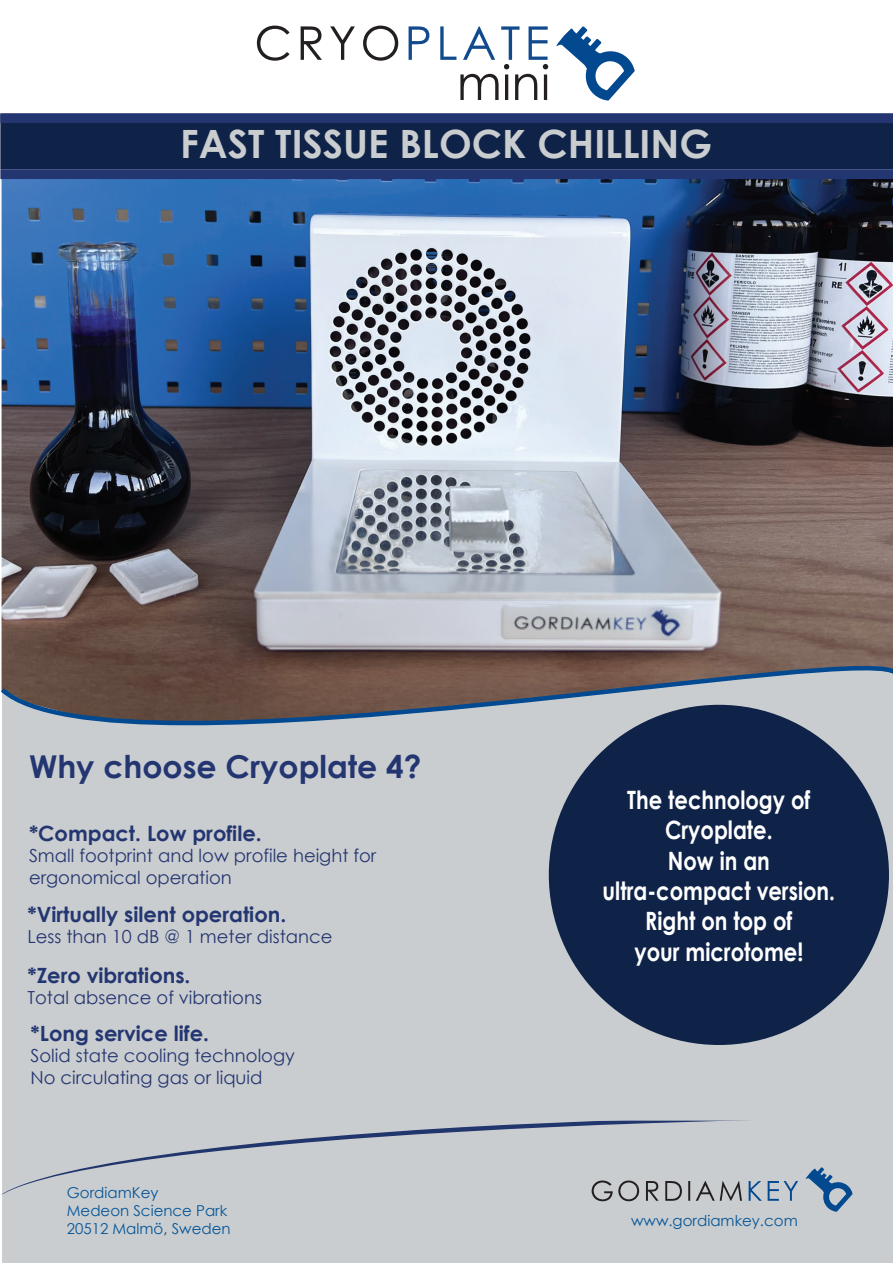
<style>
.page{position:relative;width:893px;height:1263px;background:#fff}
.page>*{position:absolute;margin:0;border:0;box-sizing:border-box;transform-origin:0 0}
.t1{font:700 39px "Century Gothic";color:#cacdcf}
.t2{font:700 31.5px "Century Gothic";color:#243671}
.t3{font:700 25.2px/30.3px "Century Gothic";color:#fff;text-align:center;scale:.84 1}
.t4{font:700 21px "Century Gothic";color:#243671}
.t5{font:18px/21.6px "Century Gothic";color:#243671}
.t6{font:15px/18px "Century Gothic";color:#055598}
.s1{color:#1f3569}
</style>
<div class="page">
<div style="left:2px;top:725px;width:891px;height:538px;background:#cacdcf"></div>
<img style="left:2px;top:179px;width:891px;height:487px">
<div style="left:0;top:114px;width:893px;height:55px;background:#0f2348"></div>
<div style="left:0;top:113px;width:893px;height:10px;background:#243671"></div>
<div style="left:0;top:169px;width:893px;height:10px;background:#243671"></div>
<div style="left:2px;top:1120px;width:891px;height:74px;background:#cacdcf"></div>
<svg style="left:592px;top:1180px;width:47px;height:21px"></svg>
<svg style="left:646px;top:1181px;width:13px;height:20px"></svg>
<svg style="left:665px;top:1181px;width:17px;height:20px"></svg>
<hr style="left:688px;top:1181px;width:2px;height:20px;background:#231f20">
<svg style="left:696px;top:1181px;width:46px;height:20px"></svg>
<svg style="left:805px;top:1167px;width:48px;height:45px;background:#89a2ba"></svg>
<svg style="left:749px;top:1181px;width:13px;height:20px"></svg>
<svg style="left:768px;top:1181px;width:30px;height:20px"></svg>
<svg style="left:556px;top:26px;width:79px;height:75px"></svg>
<svg style="left:257px;top:26px;width:33px;height:35px"></svg>
<svg style="left:301px;top:26px;width:21px;height:34px"></svg>
<svg style="left:330px;top:26px;width:25px;height:34px"></svg>
<svg style="left:363px;top:26px;width:35px;height:35px"></svg>
<svg style="left:409px;top:26px;width:20px;height:34px"></svg>
<svg style="left:440px;top:26px;width:108px;height:74px"></svg>
<div style="left:549px;top:705px;width:340px;height:340px;background:#0f2348;border-radius:50%"></div>
<svg style="left:1px;top:666px;width:892px;height:59px;background:#7f7778"></svg>
<h1 class="t1" style="left:180px;top:114px;width:533px">FAST TISSUE BLOCK CHILLING</h1>
<h2 class="t2" style="left:29px;top:742px;width:394px">Why choose Cryoplate 4?</h2>
<p class="t4" style="left:29px;top:817px;width:234px">*Compact. Low profile.</p>
<p class="t5" style="left:29px;top:845px;width:349px">Small footprint and low profile height for ergonomical operation</p>
<p class="t4" style="left:28px;top:898px;width:260px">*Virtually silent operation.</p>
<p class="t5" style="left:28px;top:926px;width:306px">Less than 10 dB @ 1 meter distance</p>
<p class="t4" style="left:28px;top:959px;width:164px">*Zero vibrations.</p>
<p class="t5" style="left:28px;top:987px;width:236px">Total absence of vibrations</p>
<p class="t4" style="left:31px;top:1017px;width:180px">*Long service life.</p>
<p class="t5" style="left:31px;top:1045px;width:266px">Solid state cooling technology<br>No circulating gas or liquid</p>
<p class="t6" style="left:67px;top:1183px;width:165px">GordiamKey<br>Medeon Science Park<br>20512 Malmö<span class="s1">,</span> Sweden</p>
<h3 class="t3" style="left:603px;top:784px;width:278px">The technology of<br>Cryoplate.<br>Now in an ultra-compact version.<br>Right on top of<br>your microtome!</h3>
<p class="t6" style="left:631px;top:1211px;width:168px">www.gordiamkey.com</p>
</div>
